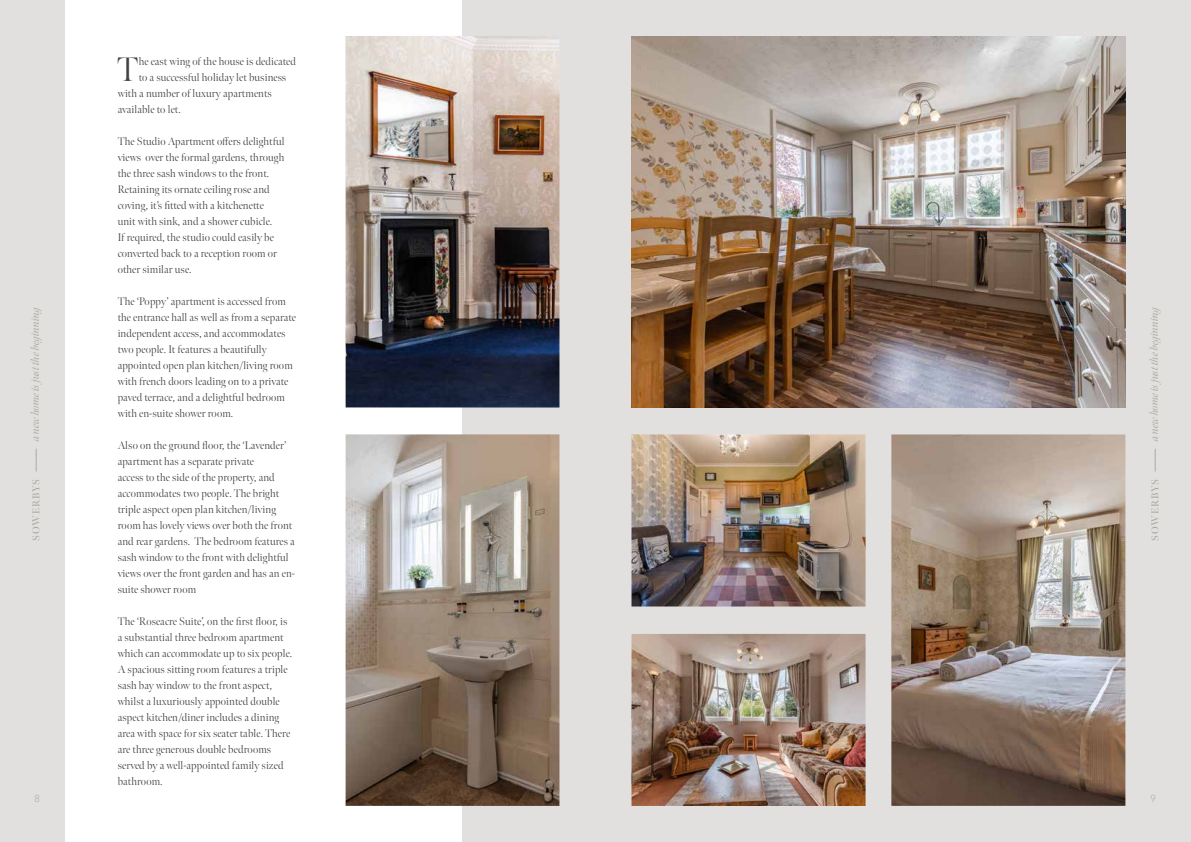
<style>
.page{position:relative;width:1191px;height:842px;background:#fff}
.page>*{position:absolute;margin:0;border:0;box-sizing:border-box;transform-origin:0 0}
.t1{font:300 34px "Meno Banner";color:#434141}
.t2{font:300 11px/16px "Meno Banner";letter-spacing:.01em;color:#434141}
.t3{font:italic 11px "Meno Banner";letter-spacing:-.01em;color:#ada8a0}
.t4{font:600 10px "Meno Banner";letter-spacing:.08em;color:#ada8a0}
.t5{font:300 10px "Quasimoda";color:#ada8a0}
</style>
<div class="page">
<div style="left:0;top:0;width:595px;height:842px;background:#e2e0df"></div>
<div style="left:595px;top:0;width:596px;height:842px;background:#e2e0df"></div>
<svg style="left:36px;top:449px;width:1px;height:22px"></svg>
<svg style="left:1155px;top:449px;width:1px;height:22px"></svg>
<div style="left:65px;top:0;width:396px;height:842px;background:#fff"></div>
<img style="left:631px;top:36px;width:494px;height:372px">
<img style="left:891px;top:434px;width:234px;height:372px">
<img style="left:631px;top:434px;width:234px;height:172px">
<img style="left:631px;top:634px;width:234px;height:172px">
<img style="left:345px;top:36px;width:214px;height:371px">
<img style="left:345px;top:434px;width:214px;height:372px">
<h1 class="t1" style="left:117px;top:49px;width:23px">T</h1>
<p class="t2" style="left:139px;top:54px;width:159px">he east wing of the house is dedicated</p>
<p class="t2" style="left:139px;top:70px;width:149px">to a successful holiday let business</p>
<p class="t2" style="left:118px;top:86px;width:156px">with a number of luxury apartments</p>
<p class="t2" style="left:118px;top:102px;width:65px">available to let.</p>
<p class="t2" style="left:118px;top:134px;width:168px">The Studio Apartment offers delightful views over the formal gardens, through the three sash windows to the front.<br>Retaining its ornate ceiling rose and coving, it’s fitted with a kitchenette<br>unit with sink, and a shower cubicle.<br>If required, the studio could easily be converted back to a reception room or other similar use.</p>
<p class="t2" style="left:118px;top:294px;width:180px">The ‘Poppy’ apartment is accessed from the entrance hall as well as from a separate independent access, and accommodates two people. It features a beautifully appointed open plan kitchen/living room with french doors leading on to a private paved terrace, and a delightful bedroom with en-suite shower room.</p>
<p class="t2" style="left:118px;top:438px;width:179px">Also on the ground floor, the ‘Lavender’ apartment has a separate private<br>access to the side of the property, and accommodates two people. The bright triple aspect open plan kitchen/living room has lovely views over both the front and rear gardens. The bedroom features a sash window to the front with delightful views over the front garden and has an en&shy;suite shower room</p>
<p class="t2" style="left:118px;top:614px;width:176px">The ‘Roseacre Suite’, on the first floor, is a substantial three bedroom apartment which can accommodate up to six people.<br>A spacious sitting room features a triple sash bay window to the front aspect, whilst a luxuriously appointed double aspect kitchen/diner includes a dining area with space for six seater table. There are three generous double bedrooms served by a well-appointed family sized bathroom.</p>
<p class="t3" style="left:29px;top:441px;width:138px;rotate:-90deg">a new home is just the beginning</p>
<p class="t3" style="left:1147px;top:441px;width:138px;rotate:-90deg">a new home is just the beginning</p>
<p class="t4" style="left:30px;top:541px;width:63px;rotate:-90deg">SOWERBYS</p>
<p class="t4" style="left:1149px;top:541px;width:63px;rotate:-90deg">SOWERBYS</p>
<p class="t5" style="left:35px;top:791px;width:7px">8</p>
<p class="t5" style="left:1150px;top:791px;width:7px">9</p>
</div>
